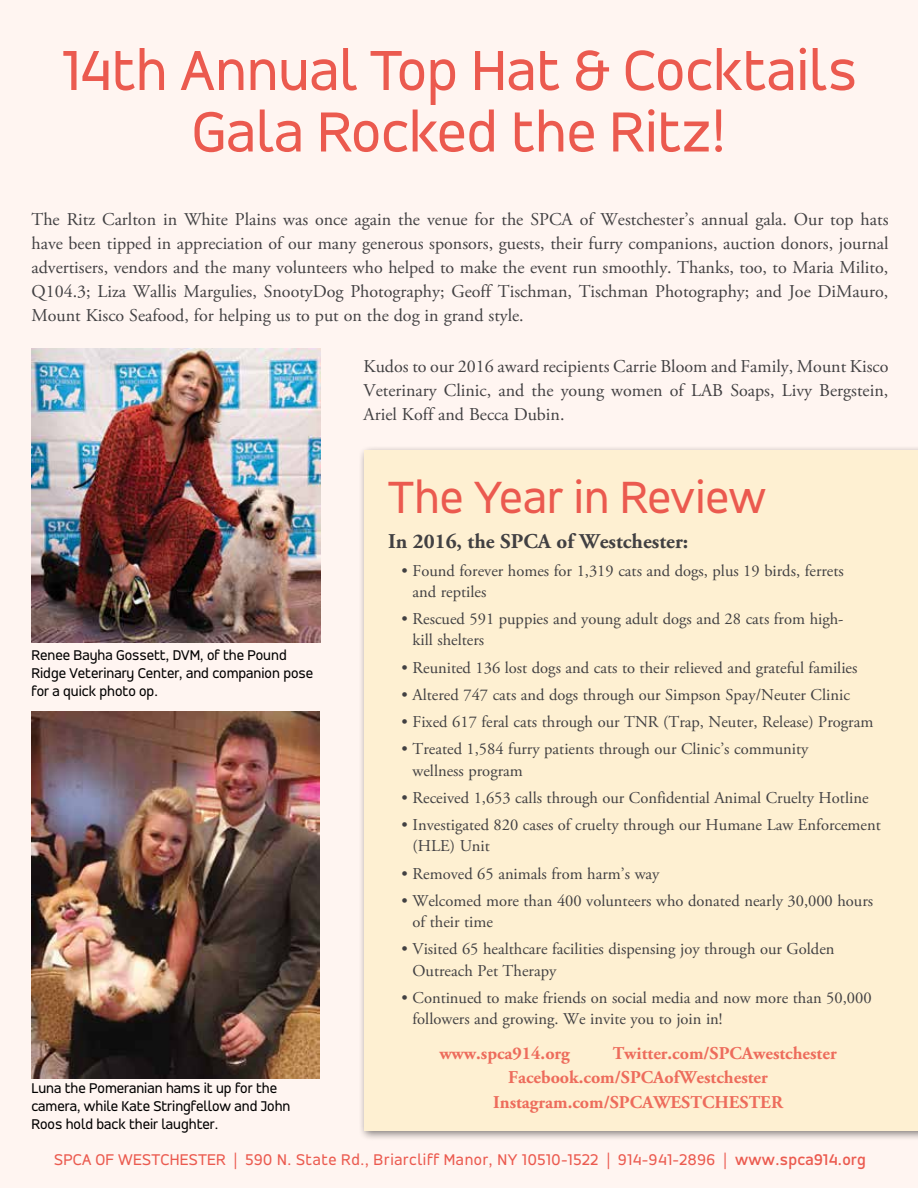
<style>
.page{position:relative;width:918px;height:1188px;background:#fff5f1}
.page>*{position:absolute;margin:0;border:0;box-sizing:border-box;transform-origin:0 0}
.t1{font:60px/61.5px "Accord";color:#eb5a4f;text-align:center}
.t2{font:48px "Accord";letter-spacing:.005em;color:#eb5a4f}
.t3{font:700 21px "Adobe Garamond Pro";color:#414042}
.t4{font:18px/24px "Adobe Garamond Pro";color:#414042;text-align:justify}
.t5{font:700 18px "Adobe Garamond Pro";color:#ed6c5c}
.t6{font:16.5px/21.3px "Adobe Garamond Pro";color:#414042}
.t7{font:16.5px "Accord";letter-spacing:.04em;color:#eb5a4f}
.t8{font:15px/18px "Accord";color:#000}
.s1{font-weight:500}
</style>
<div class="page">
<img style="left:31px;top:349px;width:289px;height:293px">
<img style="left:31px;top:712px;width:289px;height:366px">
<div style="left:358px;top:445px;width:560px;height:697px;background:#000;opacity:.5"></div>
<div style="left:364px;top:450px;width:554px;height:681px;background:#fef0d2"></div>
<h1 class="t1" style="left:63px;top:40px;width:796px">14th Annual Top Hat &amp; Cocktails<br>Gala Rocked the Ritz!</h1>
<p class="t4" style="left:31px;top:208px;width:859px">The Ritz Carlton in White Plains was once again the venue for the SPCA of Westchester’s annual gala. Our top hats have been tipped in appreciation of our many generous sponsors, guests, their furry companions, auction donors, journal advertisers, vendors and the many volunteers who helped to make the event run smoothly. Thanks, too, to Maria Milito, Q104.3; Liza Wallis Margulies, SnootyDog Photography; Geoff Tischman, Tischman Photography; and Joe DiMauro, Mount Kisco Seafood, for helping us to put on the dog in grand style.</p>
<p class="t4" style="left:364px;top:355px;width:526px">Kudos to our 2016 award recipients Carrie Bloom and Family, Mount Kisco Veterinary Clinic, and the young women of LAB Soaps, Livy Bergstein, Ariel Koff and Becca Dubin.</p>
<p class="t8" style="left:31px;top:646px;width:283px">Renee Bayha Gossett, DVM, of the Pound<br>Ridge Veterinary Center, and companion pose for a quick photo op.</p>
<p class="t8" style="left:31px;top:1079px;width:261px">Luna the Pomeranian hams it up for the camera, while Kate Stringfellow and John<br>Roos hold back their laughter.</p>
<h2 class="t2" style="left:388px;top:470px;width:380px">The Year in Review</h2>
<p class="t3" style="left:388px;top:530px;width:302px">In 2016, the SPCA of Westchester:</p>
<p class="t6" style="left:413px;top:560px;width:433px;text-indent:-11px">• Found forever homes for 1,319 cats and dogs, plus 19 birds, ferrets and reptiles</p>
<p class="t6" style="left:413px;top:609px;width:433px;text-indent:-11px">• Rescued 591 puppies and young adult dogs and 28 cats from high&shy;kill shelters</p>
<p class="t6" style="left:402px;top:657px;width:457px">• Reunited 136 lost dogs and cats to their relieved and grateful families</p>
<p class="t6" style="left:402px;top:685px;width:450px">• Altered 747 cats and dogs through our Simpson Spay/Neuter Clinic</p>
<p class="t6" style="left:402px;top:712px;width:473px">• Fixed 617 feral cats through our TNR (Trap, Neuter, Release) Program</p>
<p class="t6" style="left:413px;top:739px;width:397px;text-indent:-11px">• Treated 1,584 furry patients through our Clinic’s community wellness program</p>
<p class="t6" style="left:402px;top:788px;width:468px">• Received 1,653 calls through our Confidential Animal Cruelty Hotline</p>
<p class="t6" style="left:413px;top:815px;width:470px;text-indent:-11px">• Investigated 820 cases of cruelty through our Humane Law Enforcement (HLE) Unit</p>
<p class="t6" style="left:402px;top:863px;width:259px">• Removed 65 animals from harm’s way</p>
<p class="t6" style="left:413px;top:891px;width:462px;text-indent:-11px">• Welcomed more than 400 volunteers who donated nearly 30,000 hours of their time</p>
<p class="t6" style="left:413px;top:939px;width:424px;text-indent:-11px">• Visited 65 healthcare facilities dispensing joy through our Golden<br>Outreach Pet Therapy</p>
<p class="t6" style="left:413px;top:988px;width:461px;text-indent:-11px">• Continued to make friends on social media and now more than 50,000 followers and growing. We invite you to join in!</p>
<p class="t5" style="left:439px;top:1043px;width:132px">www.spca914.org</p>
<p class="t5" style="left:613px;top:1043px;width:226px">Twitter.com/SPCAwestchester</p>
<p class="t5" style="left:508px;top:1067px;width:261px">Facebook.com/SPCAofWestchester</p>
<p class="t5" style="left:493px;top:1092px;width:291px">Instagram.com/SPCAWESTCHESTER</p>
<p class="t7" style="left:54px;top:1150px;width:813px">SPCA OF WESTCHESTER | 590 N. State Rd., Briarcliff Manor, NY 10510-1522 | 914-941-2896 | <span class="s1">www.spca914.org</span></p>
</div>
